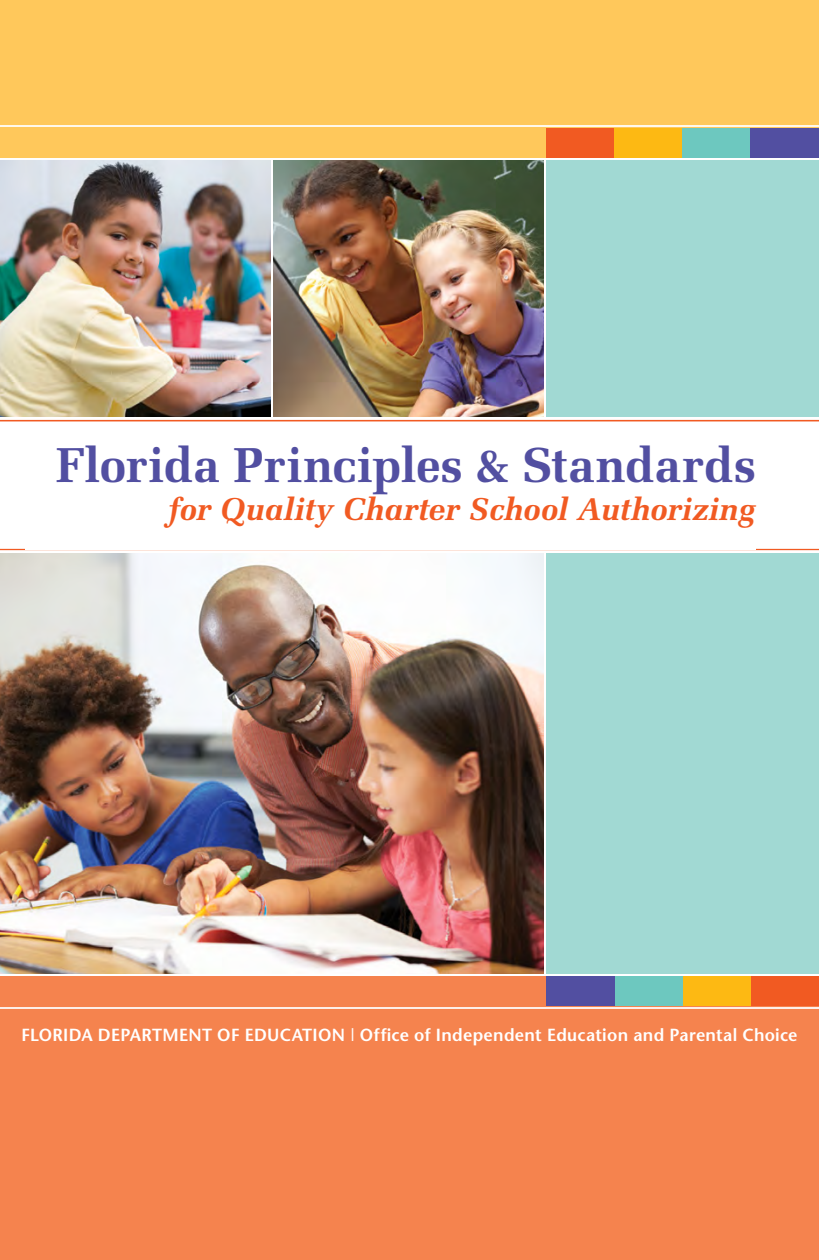
<style>
.page{position:relative;width:819px;height:1260px;background:#fff}
.page>*{position:absolute;margin:0;border:0;box-sizing:border-box;transform-origin:0 0}
.t1{font:700 49px "Melior";letter-spacing:-.01em;color:#524fa1}
.t2{font:italic 700 31.5px "Melior";letter-spacing:-.005em;color:#f15a22}
.t3{font:600 17.5px "Stone Sans";letter-spacing:.02em;color:#fff}
</style>
<div class="page">
<div style="left:546px;top:161px;width:273px;height:256px;background:#a1d9d3"></div>
<div style="left:547px;top:553px;width:272px;height:420px;background:#a1d9d3"></div>
<hr style="left:0;top:420px;width:819px;height:1px;background:#f15a22">
<hr style="left:0;top:549px;width:819px;height:1px;background:#f15a22">
<div style="left:0;top:0;width:819px;height:158px;background:#ffc85b"></div>
<div style="left:546px;top:128px;width:68px;height:30px;background:#f15a22"></div>
<div style="left:614px;top:128px;width:68px;height:30px;background:#fdb913"></div>
<div style="left:682px;top:128px;width:69px;height:30px;background:#6dc8bf"></div>
<div style="left:751px;top:128px;width:68px;height:30px;background:#524fa1"></div>
<hr style="left:0;top:125px;width:819px;height:2px;background:#fff">
<div style="left:0;top:976px;width:819px;height:284px;background:#f5834e"></div>
<hr style="left:0;top:1007px;width:819px;height:2px;background:#fff">
<div style="left:751px;top:976px;width:68px;height:30px;background:#f15a22"></div>
<div style="left:683px;top:976px;width:68px;height:30px;background:#fdb913"></div>
<div style="left:614px;top:976px;width:69px;height:30px;background:#6dc8bf"></div>
<div style="left:546px;top:976px;width:68px;height:30px;background:#524fa1"></div>
<img style="left:0;top:161px;width:271px;height:256px">
<img style="left:274px;top:161px;width:269px;height:256px">
<img style="left:0;top:553px;width:543px;height:420px">
<p class="t1" style="left:56px;top:434px;width:702px">Florida Principles &amp; Standards</p>
<p class="t2" style="left:168px;top:490px;width:589px">for Quality Charter School Authorizing</p>
<p class="t3" style="left:22px;top:1024px;width:777px">FLORIDA DEPARTMENT OF EDUCATION | Office of Independent Education and Parental Choice</p>
</div>
